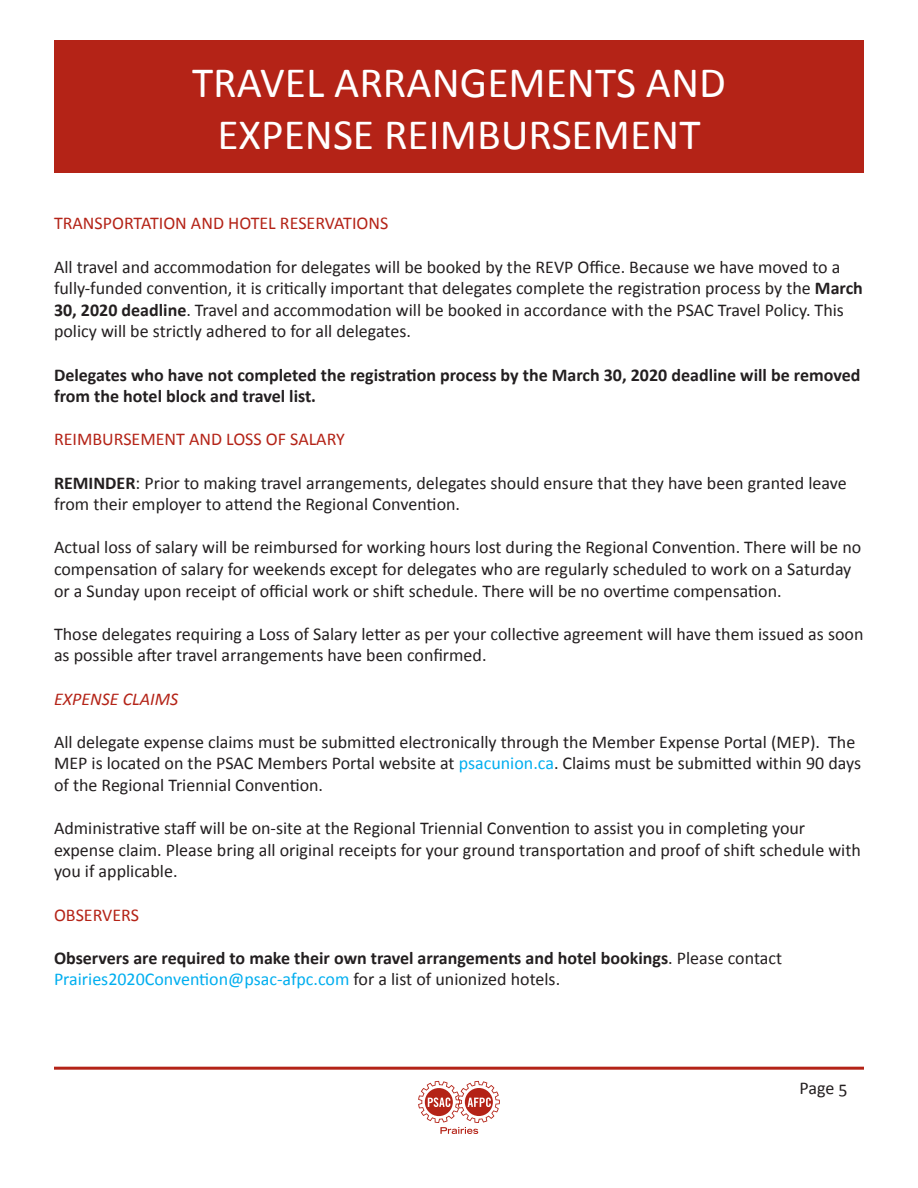
<style>
.page{position:relative;width:918px;height:1188px;background:#fff}
.page>*{position:absolute;margin:0;border:0;box-sizing:border-box;transform-origin:0 0}
.t1{font:43.5px/52.2px "Calibri";color:#fff;text-align:center}
.t2{font:18px/21.6px "Calibri";color:#231f20}
.t3{font:700 18px/21.6px "Calibri";color:#231f20}
.t4{font:18px "Calibri";color:#b42317}
.t5{font:italic 18px "Calibri";color:#b42317}
.s1{font-weight:700}
.s2{color:#00aeef}
.s3{font-weight:400}
.s4{font-weight:400;color:#00aeef}
</style>
<div class="page">
<svg style="left:418px;top:1081px;width:82px;height:53px"></svg>
<hr style="left:54px;top:1067px;width:810px;height:3px;background:#b42317">
<div style="left:54px;top:40px;width:810px;height:133px;background:#b42317"></div>
<p class="t1" style="left:192px;top:57px;width:535px">TRAVEL ARRANGEMENTS AND<br>EXPENSE REIMBURSEMENT</p>
<p class="t4" style="left:54px;top:212px;width:336px">TRANSPORTATION AND HOTEL RESERVATIONS</p>
<p class="t2" style="left:54px;top:256px;width:810px">All travel and accommodation for delegates will be booked by the REVP Office. Because we have moved to a fully-funded convention, it is critically important that delegates complete the registration process by the <span class="s1">March 30, 2020 deadline</span>. Travel and accommodation will be booked in accordance with the PSAC Travel Policy. This policy will be strictly adhered to for all delegates.</p>
<p class="t3" style="left:54px;top:364px;width:808px">Delegates who have not completed the registration process by the March 30, 2020 deadline will be removed from the hotel block and travel list.</p>
<p class="t4" style="left:54px;top:428px;width:293px">REIMBURSEMENT AND LOSS OF SALARY</p>
<p class="t2" style="left:54px;top:472px;width:794px"><span class="s1">REMINDER</span>: Prior to making travel arrangements, delegates should ensure that they have been granted leave from their employer to attend the Regional Convention.</p>
<p class="t2" style="left:54px;top:537px;width:809px">Actual loss of salary will be reimbursed for working hours lost during the Regional Convention. There will be no compensation of salary for weekends except for delegates who are regularly scheduled to work on a Saturday or a Sunday upon receipt of official work or shift schedule. There will be no overtime compensation.</p>
<p class="t2" style="left:54px;top:623px;width:811px">Those delegates requiring a Loss of Salary letter as per your collective agreement will have them issued as soon as possible after travel arrangements have been confirmed.</p>
<p class="t5" style="left:54px;top:686px;width:126px">EXPENSE CLAIMS</p>
<p class="t2" style="left:54px;top:731px;width:809px">All delegate expense claims must be submitted electronically through the Member Expense Portal (MEP). The<br>MEP is located on the PSAC Members Portal website at <span class="s2">psacunion.ca</span>. Claims must be submitted within 90 days of the Regional Triennial Convention.</p>
<p class="t2" style="left:54px;top:818px;width:808px">Administrative staff will be on-site at the Regional Triennial Convention to assist you in completing your expense claim. Please bring all original receipts for your ground transportation and proof of shift schedule with you if applicable.</p>
<p class="t4" style="left:54px;top:903px;width:87px">OBSERVERS</p>
<p class="t3" style="left:54px;top:947px;width:730px">Observers are required to make their own travel arrangements and hotel bookings<span class="s3">. Please contact<br></span><span class="s4">Prairies2020Convention@psac-afpc.com</span> <span class="s3">for a list of unionized hotels.</span></p>
<p class="t2" style="left:799px;top:1078px;width:50px">Page 5</p>
</div>
